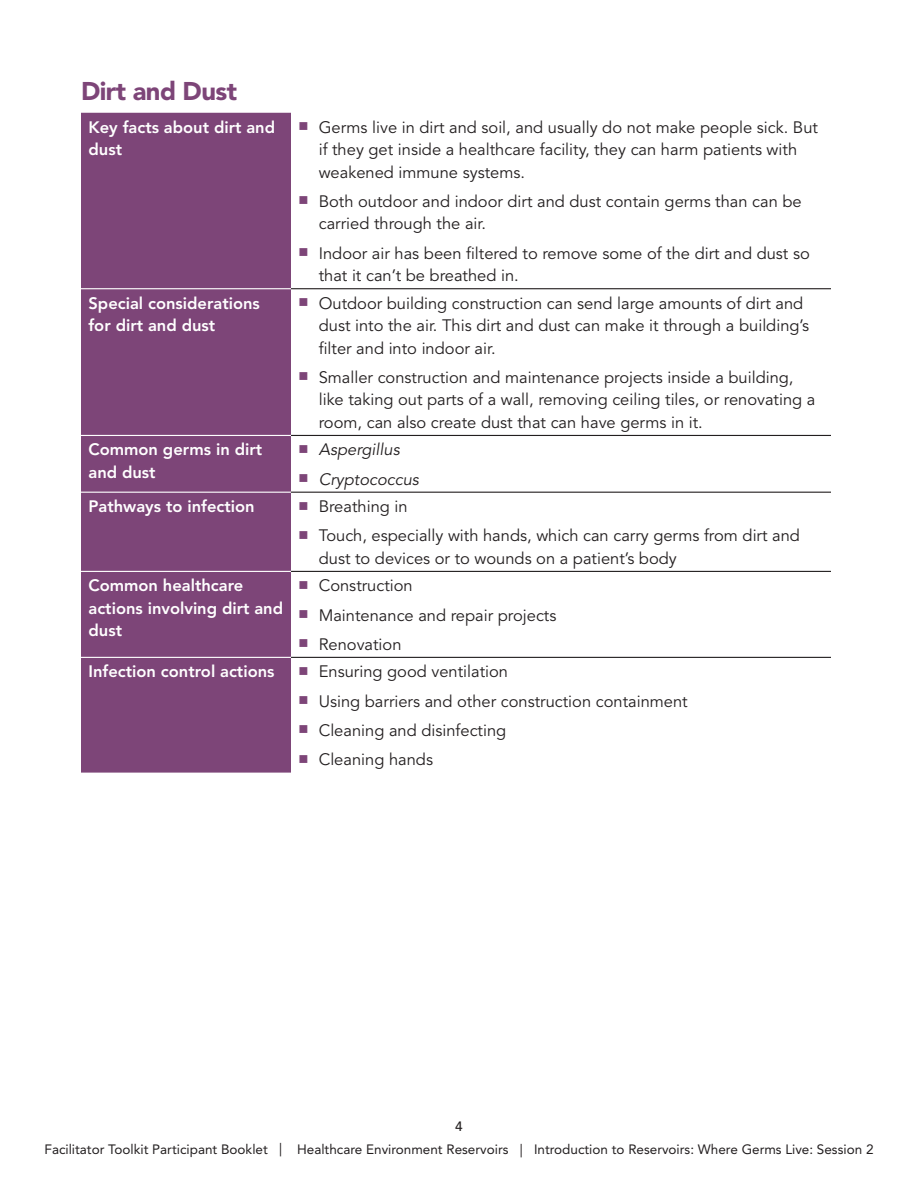
<style>
.page{position:relative;width:918px;height:1188px;background:#fff}
.page>*{position:absolute;margin:0;border:0;box-sizing:border-box;transform-origin:0 0}
.t1{font:900 25.5px "Avenir LT Std";letter-spacing:-.02em;color:#7d4578}
.t2{font:16.5px/22.5px "Avenir LT Std";color:#231f20}
.t3{font:800 16.5px/22.5px "Avenir LT Std";color:#fff}
.t4{font:italic 16.5px "Avenir LT Std";color:#231f20}
.t5{font:13.5px "Avenir LT Std";color:#231f20}
.t6{font:500 13.5px "Avenir LT Std";color:#231f20}
</style>
<div class="page">
<div style="left:81px;top:113px;width:210px;height:660px;background:#7d4578"></div>
<hr style="left:291px;top:288px;width:540px;height:1px;background:#231f20">
<hr style="left:291px;top:435px;width:540px;height:1px;background:#231f20">
<hr style="left:291px;top:492px;width:540px;height:1px;background:#231f20">
<hr style="left:291px;top:571px;width:540px;height:1px;background:#231f20">
<hr style="left:291px;top:657px;width:540px;height:1px;background:#231f20">
<hr style="left:81px;top:288px;width:210px;height:1px;background:#fff">
<hr style="left:81px;top:435px;width:210px;height:1px;background:#fff">
<hr style="left:81px;top:492px;width:210px;height:1px;background:#fff">
<hr style="left:81px;top:571px;width:210px;height:1px;background:#fff">
<hr style="left:81px;top:657px;width:210px;height:1px;background:#fff">
<h2 class="t1" style="left:81px;top:76px;width:158px">Dirt and Dust</h2>
<p class="t3" style="left:88px;top:116px;width:188px">Key facts about dirt and dust</p>
<p class="t2" style="left:319px;top:116px;width:501px">Germs live in dirt and soil, and usually do not make people sick. But if they get inside a healthcare facility, they can harm patients with weakened immune systems.</p>
<p class="t2" style="left:319px;top:191px;width:485px">Both outdoor and indoor dirt and dust contain germs than can be carried through the air.</p>
<p class="t2" style="left:319px;top:242px;width:493px">Indoor air has been filtered to remove some of the dirt and dust so that it can’t be breathed in.</p>
<p class="t3" style="left:88px;top:292px;width:173px">Special considerations for dirt and dust</p>
<p class="t2" style="left:319px;top:292px;width:492px">Outdoor building construction can send large amounts of dirt and dust into the air. This dirt and dust can make it through a building’s filter and into indoor air.</p>
<p class="t2" style="left:319px;top:366px;width:498px">Smaller construction and maintenance projects inside a building, like taking out parts of a wall, removing ceiling tiles, or renovating a room, can also create dust that can have germs in it.</p>
<p class="t3" style="left:88px;top:439px;width:175px">Common germs in dirt and dust</p>
<p class="t4" style="left:319px;top:440px;width:82px">Aspergillus</p>
<p class="t4" style="left:319px;top:469px;width:102px">Cryptococcus</p>
<p class="t3" style="left:88px;top:495px;width:168px">Pathways to infection</p>
<p class="t2" style="left:319px;top:496px;width:90px">Breathing in</p>
<p class="t2" style="left:319px;top:525px;width:483px">Touch, especially with hands, which can carry germs from dirt and dust to devices or to wounds on a patient’s body</p>
<p class="t3" style="left:88px;top:574px;width:196px">Common healthcare actions involving dirt and dust</p>
<p class="t2" style="left:319px;top:575px;width:96px">Construction</p>
<p class="t2" style="left:319px;top:604px;width:239px">Maintenance and repair projects</p>
<p class="t2" style="left:319px;top:633px;width:84px">Renovation</p>
<p class="t3" style="left:88px;top:660px;width:188px">Infection control actions</p>
<p class="t2" style="left:319px;top:661px;width:191px">Ensuring good ventilation</p>
<p class="t2" style="left:319px;top:690px;width:371px">Using barriers and other construction containment</p>
<p class="t2" style="left:319px;top:719px;width:189px">Cleaning and disinfecting</p>
<p class="t2" style="left:319px;top:749px;width:116px">Cleaning hands</p>
<p class="t6" style="left:455px;top:1119px;width:9px">4</p>
<p class="t5" style="left:45px;top:1142px;width:831px">Facilitator Toolkit Participant Booklet | Healthcare Environment Reservoirs | Introduction to Reservoirs: Where Germs Live: Session 2</p>
</div>
